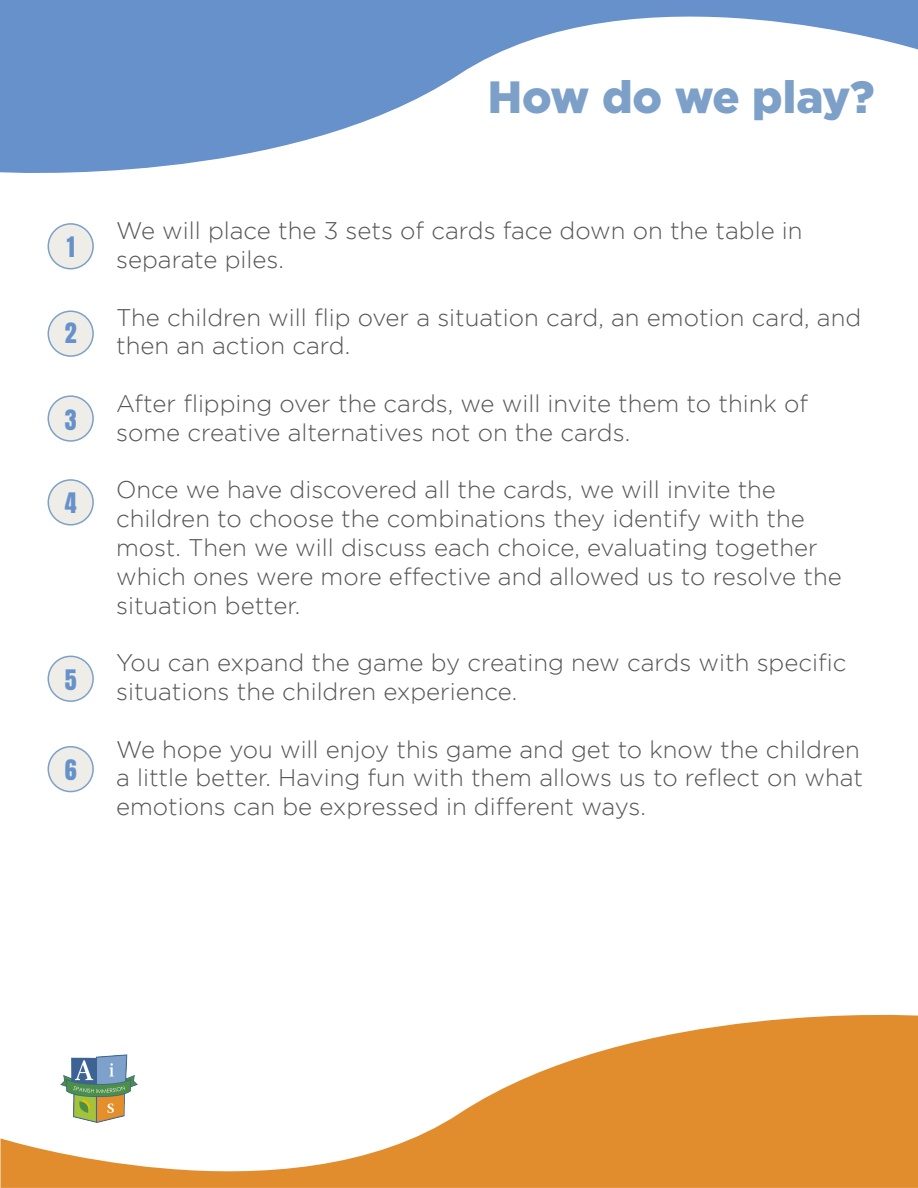
<style>
.page{position:relative;width:918px;height:1188px;background:#fff}
.page>*{position:absolute;margin:0;border:0;box-sizing:border-box;transform-origin:0 0}
.t1{font:900 45.15px "Gotham";color:#7da0c9}
.t2{font:300 24px/28.8px "Gotham";color:#555}
.t3{font:24px "Anton";color:#6791ca}
</style>
<div class="page">
<svg style="left:0;top:1014px;width:918px;height:174px;fill:#e28d2d"></svg>
<svg style="left:0;top:0;width:918px;height:173px;fill:#6791ca"></svg>
<img style="left:60px;top:1055px;width:77px;height:71px">
<div style="left:48px;top:224px;width:45px;height:45px;background:#eeede7;border-radius:50%"></div>
<div style="left:48px;top:223px;width:46px;height:46px;border:2px solid #7da0c9;border-radius:50%"></div>
<div style="left:48px;top:311px;width:45px;height:45px;background:#eeede7;border-radius:50%"></div>
<div style="left:48px;top:310px;width:46px;height:47px;border:2px solid #7da0c9;border-radius:50%"></div>
<div style="left:48px;top:396px;width:45px;height:45px;background:#eeede7;border-radius:50%"></div>
<div style="left:48px;top:395px;width:46px;height:47px;border:2px solid #7da0c9;border-radius:50%"></div>
<div style="left:48px;top:480px;width:45px;height:45px;background:#eeede7;border-radius:50%"></div>
<div style="left:48px;top:479px;width:46px;height:47px;border:2px solid #7da0c9;border-radius:50%"></div>
<div style="left:48px;top:656px;width:45px;height:45px;background:#eeede7;border-radius:50%"></div>
<div style="left:48px;top:656px;width:46px;height:46px;border:2px solid #7da0c9;border-radius:50%"></div>
<div style="left:48px;top:747px;width:45px;height:45px;background:#eeede7;border-radius:50%"></div>
<div style="left:48px;top:746px;width:46px;height:46px;border:2px solid #7da0c9;border-radius:50%"></div>
<h1 class="t1" style="left:488px;top:71px;width:388px">How do we play?</h1>
<p class="t3" style="left:67px;top:235px;width:9px">1</p>
<p class="t3" style="left:65px;top:321px;width:13px">2</p>
<p class="t3" style="left:65px;top:407px;width:13px">3</p>
<p class="t3" style="left:65px;top:491px;width:13px">4</p>
<p class="t3" style="left:65px;top:668px;width:13px">5</p>
<p class="t3" style="left:65px;top:758px;width:13px">6</p>
<p class="t2" style="left:116px;top:216px;width:688px">We will place the 3 sets of cards face down on the table in separate piles.</p>
<p class="t2" style="left:116px;top:302px;width:747px">The children will flip over a situation card, an emotion card, and then an action card.</p>
<p class="t2" style="left:116px;top:389px;width:693px">After flipping over the cards, we will invite them to think of some creative alternatives not on the cards.</p>
<p class="t2" style="left:116px;top:475px;width:727px">Once we have discovered all the cards, we will invite the children to choose the combinations they identify with the most. Then we will discuss each choice, evaluating together which ones were more effective and allowed us to resolve the situation better.</p>
<p class="t2" style="left:116px;top:648px;width:732px">You can expand the game by creating new cards with specific situations the children experience.</p>
<p class="t2" style="left:116px;top:734px;width:748px">We hope you will enjoy this game and get to know the children a little better. Having fun with them allows us to reflect on what emotions can be expressed in different ways.</p>
</div>
